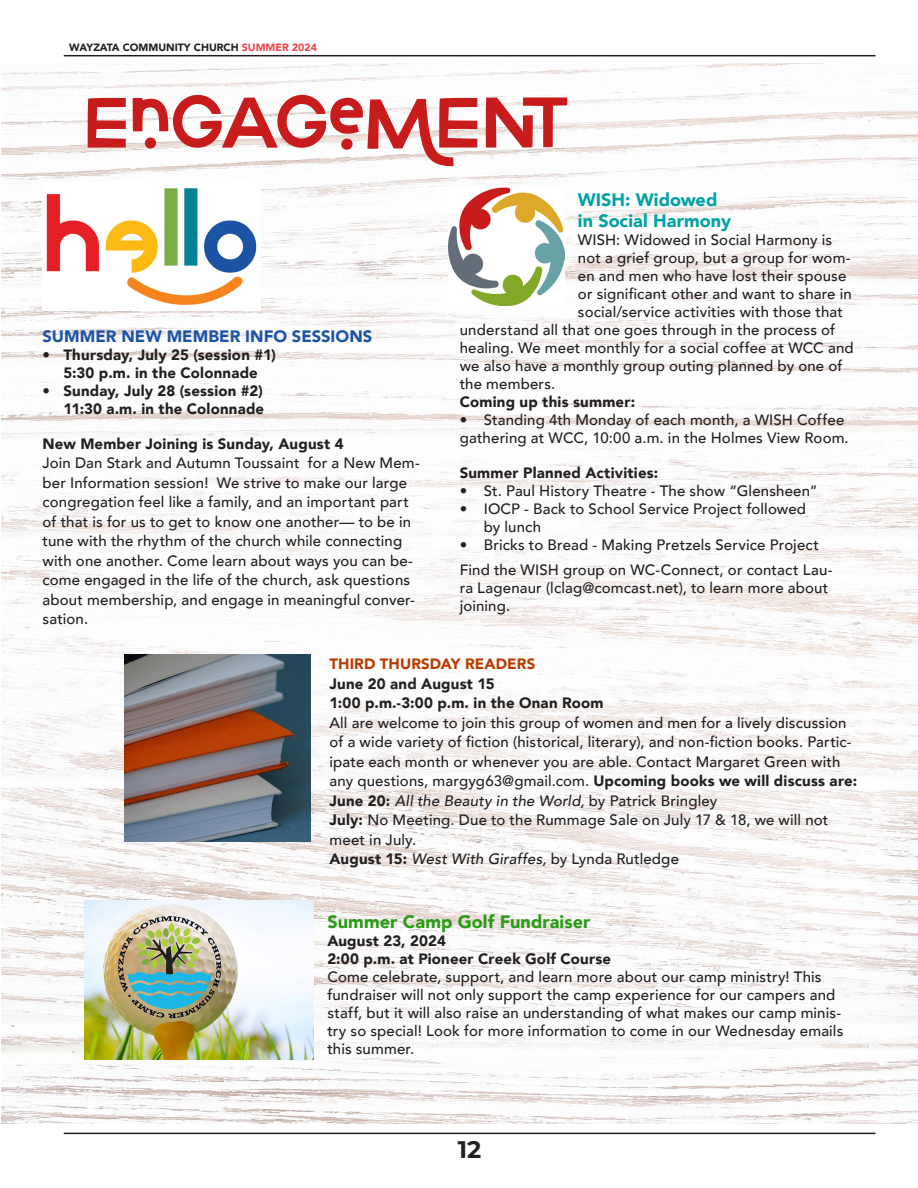
<style>
.page{position:relative;width:918px;height:1188px;background:#fff}
.page>*{position:absolute;margin:0;border:0;box-sizing:border-box;transform-origin:0 0}
.body_1{font:72px "Kocha Clean";color:#c81c1c}
.body_1-2{font:700 24px "Montserrat";color:#231f20}
.body_1-3{font:900 18px/21px "Avenir";color:#00a2a6}
.body_1-4{font:900 18px "Avenir";letter-spacing:.005em;color:#2a9c16}
.body_1-5{font:900 16.5px "Avenir";color:#1c53a5}
.body_1-6{font:500 15px/19.5px "Avenir";letter-spacing:.01em;color:#231f20}
.body_1-7{font:900 15px/18px "Avenir";letter-spacing:.015em;color:#231f20;text-align:center}
.t1{font:900 10.5px "Avenir";color:#231f20}
.s1{color:#ec464d}
.s2{font-weight:900}
.s3{font-weight:900;color:#b83c00}
.s4{font-style:italic}
</style>
<div class="page">
<hr style="left:64px;top:55px;width:811px;height:1px;background:#231f20">
<hr style="left:64px;top:1133px;width:811px;height:1px;background:#231f20">
<img style="left:1px;top:64px;width:917px;height:1059px">
<img style="left:84px;top:900px;width:230px;height:159px">
<img style="left:448px;top:188px;width:116px;height:117px">
<img style="left:124px;top:654px;width:187px;height:188px">
<img style="left:43px;top:183px;width:217px;height:127px">
<p class="t1" style="left:69px;top:38px;width:249px">WAYZATA COMMUNITY CHURCH <span class="s1">SUMMER 2024</span></p>
<p class="body_1" style="left:83px;top:72px;width:486px">ENGAGEMENT</p>
<p class="body_1-5" style="left:43px;top:322px;width:331px">SUMMER NEW MEMBER INFO SESSIONS</p>
<p class="body_1-7" style="left:43px;top:345px;width:235px">• Thursday, July 25 (session #1)<br>5:30 p.m. in the Colonnade</p>
<p class="body_1-7" style="left:43px;top:381px;width:223px;text-align:right">• Sunday, July 28 (session #2)<br>11:30 a.m. in the Colonnade</p>
<p class="body_1-6" style="left:43px;top:433px;width:379px"><span class="s2">New Member Joining is Sunday, August 4<br></span>Join Dan Stark and Autumn Toussaint for a New Mem&shy;ber Information session! We strive to make our large congregation feel like a family, and an important part of that is for us to get to know one another— to be in tune with the rhythm of the church while connecting with one another. Come learn about ways you can be&shy;come engaged in the life of the church, ask questions about membership, and engage in meaningful conver&shy;sation.</p>
<p class="body_1-3" style="left:578px;top:189px;width:155px">WISH: Widowed in Social Harmony</p>
<p class="body_1-6" style="left:578px;top:229px;width:256px">WISH: Widowed in Social Harmony is</p>
<p class="body_1-6" style="left:578px;top:247px;width:274px">not a grief group, but a group for wom-</p>
<p class="body_1-6" style="left:578px;top:265px;width:270px">en and men who have lost their spouse</p>
<p class="body_1-6" style="left:578px;top:283px;width:275px">or significant other and want to share in</p>
<p class="body_1-6" style="left:578px;top:301px;width:267px">social/service activities with those that</p>
<p class="body_1-6" style="left:460px;top:319px;width:377px">understand all that one goes through in the process of</p>
<p class="body_1-6" style="left:460px;top:337px;width:395px">healing. We meet monthly for a social coffee at WCC and</p>
<p class="body_1-6" style="left:460px;top:355px;width:384px">we also have a monthly group outing planned by one of</p>
<p class="body_1-6" style="left:460px;top:373px;width:97px">the members.</p>
<p class="body_1-7" style="left:460px;top:392px;width:177px">Coming up this summer:</p>
<p class="body_1-6" style="left:460px;top:410px;width:391px;line-height:18px">• Standing 4th Monday of each month, a WISH Coffee gathering at WCC, 10:00 a.m. in the Holmes View Room.</p>
<p class="body_1-7" style="left:460px;top:463px;width:200px">Summer Planned Activities:</p>
<p class="body_1-6" style="left:460px;top:480px;width:359px">• St. Paul History Theatre - The show “Glensheen”</p>
<p class="body_1-6" style="left:484px;top:499px;width:324px;line-height:18px;text-indent:-24px">• IOCP - Back to School Service Project followed by lunch</p>
<p class="body_1-6" style="left:460px;top:531px;width:374px;line-height:25.5px">• Bricks to Bread - Making Pretzels Service Project<br>Find the WISH group on WC-Connect, or contact Lau-</p>
<p class="body_1-6" style="left:460px;top:578px;width:370px;line-height:18px">ra Lagenaur (lclag@comcast.net), to learn more about joining.</p>
<p class="body_1-6" style="left:329px;top:654px;width:529px"><span class="s3">THIRD THURSDAY READERS<br></span><span class="s2">June 20 and August 15<br>1:00 p.m.-3:00 p.m. in the Onan Room<br></span>All are welcome to join this group of women and men for a lively discussion of a wide variety of fiction (historical, literary), and non-fiction books. Partic&shy;ipate each month or whenever you are able. Contact Margaret Green with any questions, margyg63@gmail.com. <span class="s2">Upcoming books we will discuss are:<br>June 20:</span> <span class="s4">All the Beauty in the World,</span> by Patrick Bringley<br><span class="s2">July:</span> No Meeting. Due to the Rummage Sale on July 17 &amp; 18, we will not meet in July.<br><span class="s2">August 15:</span> <span class="s4">West With Giraffes,</span> by Lynda Rutledge</p>
<p class="body_1-4" style="left:327px;top:907px;width:265px">Summer Camp Golf Fundraiser</p>
<p class="body_1-6" style="left:327px;top:931px;width:517px;line-height:18px"><span class="s2">August 23, 2024<br>2:00 p.m. at Pioneer Creek Golf Course<br></span>Come celebrate, support, and learn more about our camp ministry! This fundraiser will not only support the camp experience for our campers and staff, but it will also raise an understanding of what makes our camp minis&shy;try so special! Look for more information to come in our Wednesday emails this summer.</p>
<p class="body_1-2" style="left:458px;top:1132px;width:25px">12</p>
</div>
